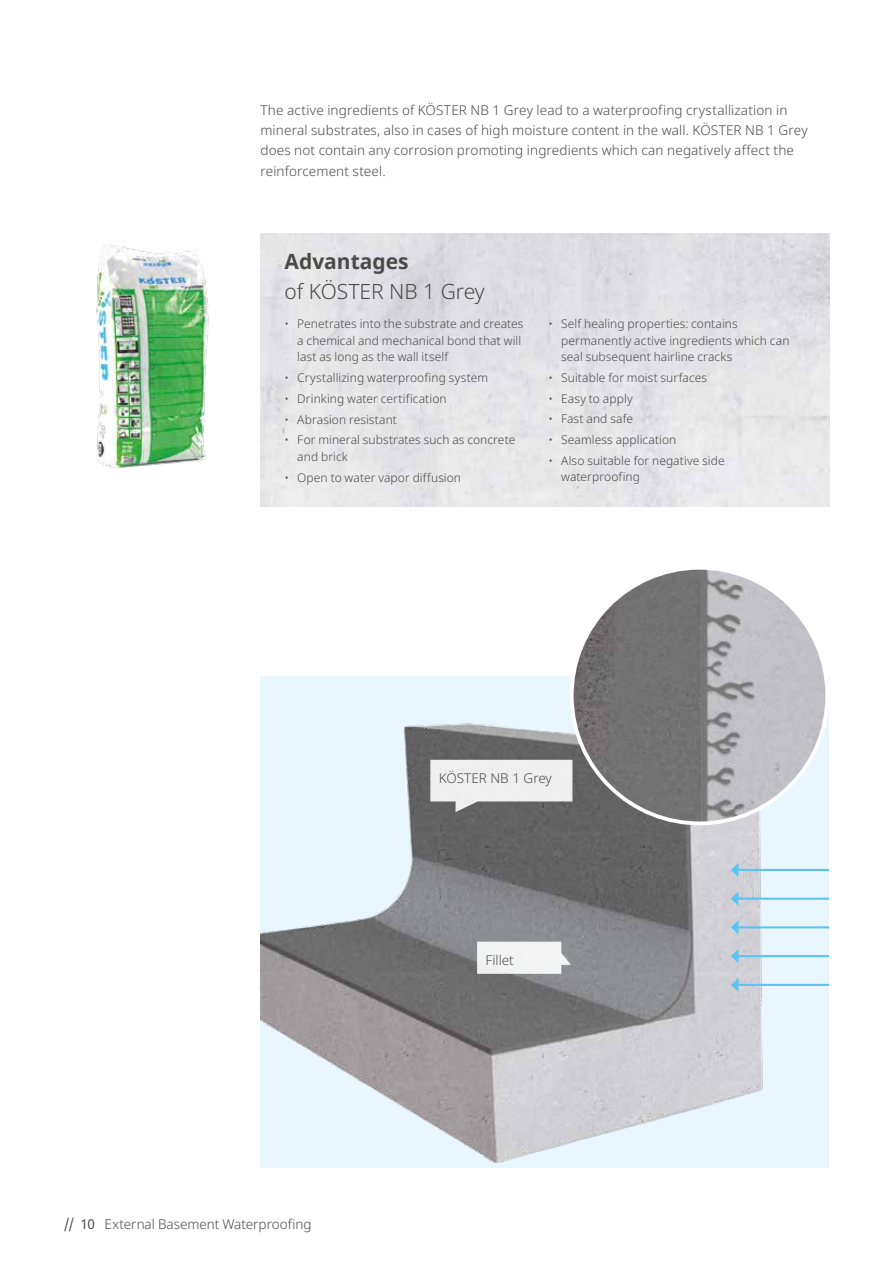
<style>
.page{position:relative;width:893px;height:1263px;background:#fff}
.page>*{position:absolute;margin:0;border:0;box-sizing:border-box;transform-origin:0 0}
.t1{font:300 21px "Noto Sans";color:#4a4a49}
.t2{font:700 21px "Noto Sans";color:#4a4a49}
.t3{font:300 13.5px/20.2px "Noto Sans";letter-spacing:.01em;color:#4a4a49}
.t4{font:300 12px/16.5px "Noto Sans";letter-spacing:.005em;color:#4a4a49}
.s1{font-weight:400}
</style>
<div class="page">
<div style="left:260px;top:677px;width:569px;height:491px;background:#eaf6fe"></div>
<img style="left:260px;top:723px;width:520px;height:441px">
<hr style="left:737px;top:955px;width:92px;height:2px;background:#5bc5f2">
<svg style="left:731px;top:949px;width:7px;height:14px"></svg>
<hr style="left:737px;top:984px;width:92px;height:2px;background:#5bc5f2">
<svg style="left:731px;top:978px;width:7px;height:14px"></svg>
<hr style="left:737px;top:926px;width:92px;height:2px;background:#5bc5f2">
<svg style="left:731px;top:920px;width:7px;height:14px"></svg>
<hr style="left:737px;top:898px;width:92px;height:2px;background:#5bc5f2">
<svg style="left:731px;top:891px;width:7px;height:15px"></svg>
<hr style="left:737px;top:869px;width:92px;height:2px;background:#5bc5f2">
<svg style="left:731px;top:863px;width:7px;height:14px"></svg>
<svg style="left:568px;top:569px;width:261px;height:258px"></svg>
<img style="left:96px;top:245px;width:113px;height:223px">
<svg style="left:430px;top:760px;width:142px;height:52px"></svg>
<svg style="left:477px;top:942px;width:94px;height:32px"></svg>
<p class="t3" style="left:260px;top:100px;width:549px">The active ingredients of KÖSTER NB 1 Grey lead to a waterproofing crystallization in mineral substrates, also in cases of high moisture content in the wall. KÖSTER NB 1 Grey does not contain any corrosion promoting ingredients which can negatively affect the reinforcement steel.</p>
<h1 class="t2" style="left:285px;top:246px;width:126px">Advantages</h1>
<h1 class="t1" style="left:285px;top:276px;width:202px">of KÖSTER NB 1 Grey</h1>
<p class="t4" style="left:297px;top:316px;width:228px;text-indent:-13px">• Penetrates into the substrate and creates a chemical and mechanical bond that will last as long as the wall itself</p>
<p class="t4" style="left:285px;top:370px;width:205px">• Crystallizing waterproofing system</p>
<p class="t4" style="left:285px;top:390px;width:164px">• Drinking water certification</p>
<p class="t4" style="left:285px;top:411px;width:114px">• Abrasion resistant</p>
<p class="t4" style="left:297px;top:432px;width:219px;text-indent:-13px">• For mineral substrates such as concrete and brick</p>
<p class="t4" style="left:285px;top:469px;width:178px">• Open to water vapor diffusion</p>
<p class="t4" style="left:561px;top:316px;width:230px;text-indent:-13px">• Self healing properties: contains permanently active ingredients which can seal subsequent hairline cracks</p>
<p class="t4" style="left:548px;top:370px;width:160px">• Suitable for moist surfaces</p>
<p class="t4" style="left:548px;top:390px;width:86px">• Easy to apply</p>
<p class="t4" style="left:548px;top:411px;width:86px">• Fast and safe</p>
<p class="t4" style="left:548px;top:432px;width:129px">• Seamless application</p>
<p class="t4" style="left:561px;top:453px;width:165px;text-indent:-13px">• Also suitable for negative side waterproofing</p>
<p class="t3" style="left:439px;top:768px;width:115px">KÖSTER NB 1 Grey</p>
<p class="t3" style="left:64px;top:1214px;width:249px"><span class="s1">// 10</span> External Basement Waterproofing</p>
<p class="t3" style="left:486px;top:950px;width:30px">Fillet</p>
</div>
